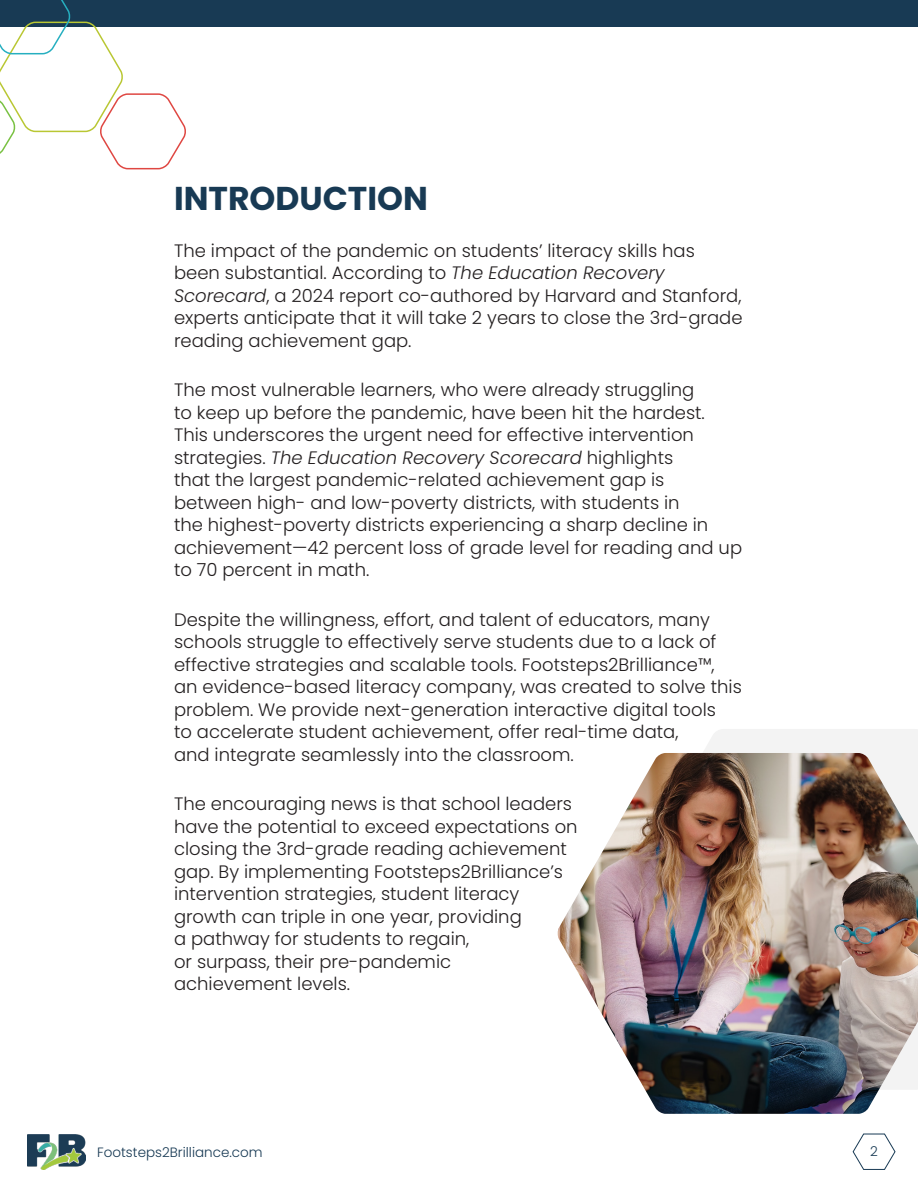
<style>
.page{position:relative;width:918px;height:1188px;background:#fff}
.page>*{position:absolute;margin:0;border:0;box-sizing:border-box;transform-origin:0 0}
.Section_Title{font:700 33px "Poppins";color:#183a54}
.Body_Copy{font:300 18px/22.5px "Poppins";color:#231f20}
.t1{font:300 13.5px "Poppins";color:#183a54}
.s1{font-style:italic}
</style>
<div class="page">
<svg style="left:852px;top:1133px;width:44px;height:37px"></svg>
<img style="left:27px;top:1135px;width:58px;height:35px">
<div style="left:0;top:0;width:918px;height:27px;background:#183a54"></div>
<div style="left:703px;top:729px;width:215px;height:24px;background:#f3f3f3"></div>
<svg style="left:0;top:0;width:186px;height:170px"></svg>
<img style="left:557px;top:753px;width:361px;height:361px">
<p class="Section_Title" style="left:174px;top:179px;width:255px">INTRODUCTION</p>
<p class="Body_Copy" style="left:174px;top:239px;width:570px">The impact of the pandemic on students’ literacy skills has been substantial. According to <span class="s1">The Education Recovery Scorecard</span>, a 2024 report co-authored by Harvard and Stanford, experts anticipate that it will take 2 years to close the 3rd-grade reading achievement gap.</p>
<p class="Body_Copy" style="left:174px;top:379px;width:570px">The most vulnerable learners, who were already struggling<br>to keep up before the pandemic, have been hit the hardest.<br>This underscores the urgent need for effective intervention strategies. <span class="s1">The Education Recovery Scorecard</span> highlights<br>that the largest pandemic-related achievement gap is between high- and low-poverty districts, with students in<br>the highest-poverty districts experiencing a sharp decline in achievement—42 percent loss of grade level for reading and up to 70 percent in math.</p>
<p class="Body_Copy" style="left:174px;top:608px;width:569px">Despite the willingness, effort, and talent of educators, many schools struggle to effectively serve students due to a lack of effective strategies and scalable tools. Footsteps2Brilliance™, an evidence-based literacy company, was created to solve this problem. We provide next-generation interactive digital tools<br>to accelerate student achievement, offer real-time data,<br>and integrate seamlessly into the classroom.</p>
<p class="Body_Copy" style="left:174px;top:793px;width:405px">The encouraging news is that school leaders have the potential to exceed expectations on closing the 3rd-grade reading achievement gap. By implementing Footsteps2Brilliance’s intervention strategies, student literacy growth can triple in one year, providing<br>a pathway for students to regain,<br>or surpass, their pre-pandemic<br>achievement levels.</p>
<p class="t1" style="left:97px;top:1144px;width:167px">Footsteps2Brilliance.com</p>
<p class="t1" style="left:870px;top:1144px;width:9px">2</p>
</div>
